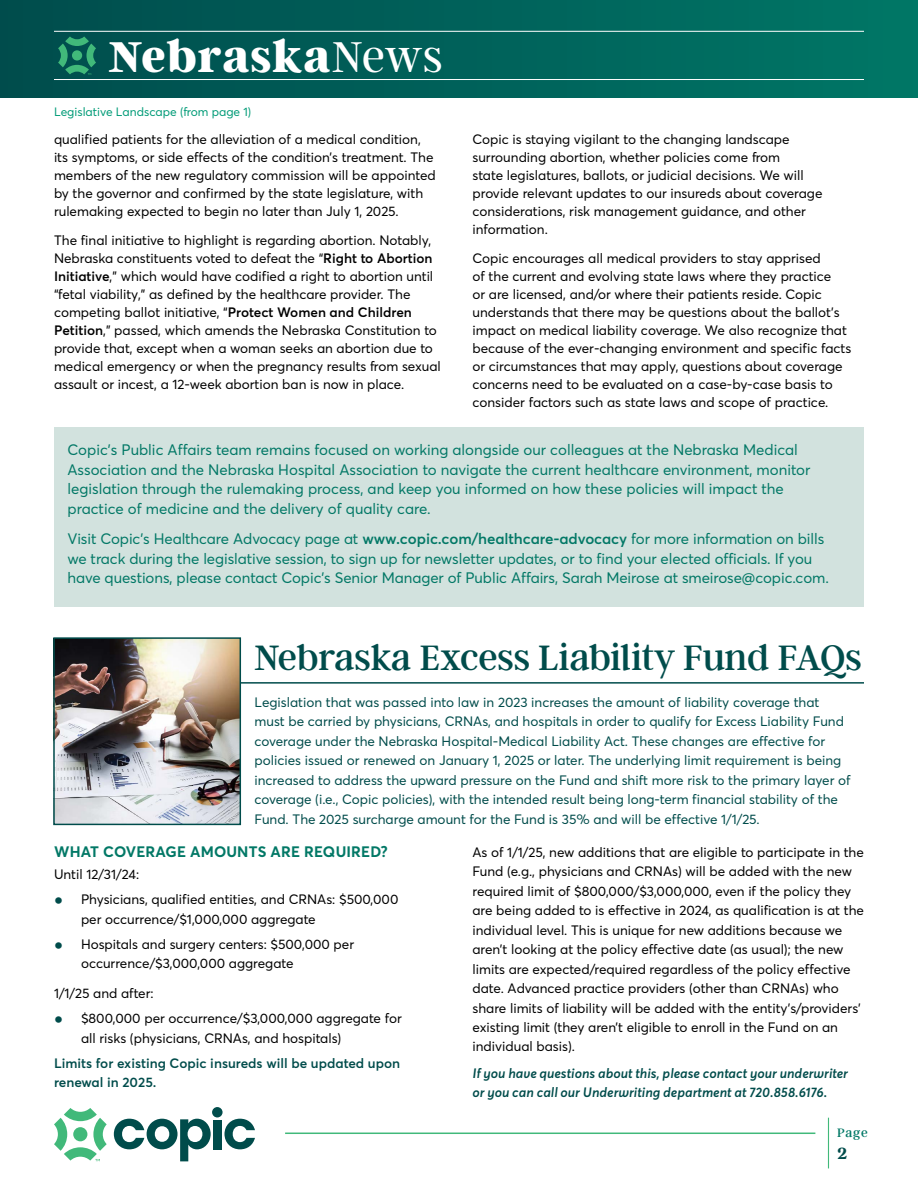
<style>
.page{position:relative;width:918px;height:1188px;background:#fff}
.page>*{position:absolute;margin:0;border:0;box-sizing:border-box;transform-origin:0 0}
.t1{font:800 48px "Argent CF";letter-spacing:.01em;color:#fff}
.t2{font:39px "Argent CF";letter-spacing:-.01em;color:#004c4b}
.t3{font:700 18px "Argent CF";color:#004c4b}
.t4{font:15px/19.5px "Averta";color:#027866}
.t5{font:700 15px "Averta";letter-spacing:.01em;color:#027866}
.t6{font:13.5px/18px "Averta";color:#000}
.t7{font:13.5px/19.5px "Averta";color:#004c4b}
.t8{font:italic 600 13.5px/19.5px "Averta";color:#004c4b}
.t9{font:600 13.5px/19.5px "Averta";color:#004c4b}
.t10{font:13.5px "Argent CF";color:#027866}
.t11{font:12px "Averta";color:#009b77}
.s1{font-weight:300}
.s2{font-weight:600}
.s3{font-family:"Trade Gothic LT Std";font-weight:700;font-size:18px;color:#004c4b}
</style>
<div class="page">
<div style="left:0;top:0;width:918px;height:97px;background:linear-gradient(to right,#014d4d,#017767)"></div>
<hr style="left:54px;top:79px;width:810px;height:1px;background:#fff">
<hr style="left:54px;top:31px;width:810px;height:1px;background:#fff">
<svg style="left:58px;top:36px;width:38px;height:39px"></svg>
<hr style="left:828px;top:1118px;width:1px;height:50px;background:#41b97a">
<svg style="left:114px;top:1119px;width:97px;height:42px"></svg>
<div style="left:213px;top:1121px;width:8px;height:29px;background:#004c4b"></div>
<div style="left:212px;top:1107px;width:11px;height:10px;background:#004c4b;border-radius:50%"></div>
<svg style="left:224px;top:1119px;width:31px;height:30px"></svg>
<svg style="left:54px;top:1108px;width:53px;height:53px"></svg>
<hr style="left:285px;top:1133px;width:530px;height:1px;background:#41b97a">
<div style="left:54px;top:427px;width:810px;height:180px;background:#d2e2de"></div>
<hr style="left:54px;top:682px;width:810px;height:2px;background:#004c4b">
<img style="left:56px;top:640px;width:182px;height:182px">
<div style="left:53px;top:637px;width:188px;height:188px;border:2px solid #004c4b"></div>
<h1 class="t1" style="left:108px;top:31px;width:336px">Nebraska<span class="s1">News</span></h1>
<p class="t11" style="left:54px;top:104px;width:199px">Legislative Landscape (from page 1)</p>
<p class="t6" style="left:54px;top:130px;width:383px">qualified patients for the alleviation of a medical condition, its symptoms, or side effects of the condition’s treatment. The members of the new regulatory commission will be appointed by the governor and confirmed by the state legislature, with rulemaking expected to begin no later than July 1, 2025.</p>
<p class="t6" style="left:54px;top:230px;width:388px">The final initiative to highlight is regarding abortion. Notably, Nebraska constituents voted to defeat the “<span class="s2">Right to Abortion Initiative</span>,” which would have codified a right to abortion until “fetal viability,” as defined by the healthcare provider. The competing ballot initiative, “<span class="s2">Protect Women and Children Petition</span>,” passed, which amends the Nebraska Constitution to provide that, except when a woman seeks an abortion due to medical emergency or when the pregnancy results from sexual assault or incest, a 12-week abortion ban is now in place.</p>
<p class="t6" style="left:472px;top:130px;width:352px">Copic is staying vigilant to the changing landscape surrounding abortion, whether policies come from<br>state legislatures, ballots, or judicial decisions. We will provide relevant updates to our insureds about coverage considerations, risk management guidance, and other information.</p>
<p class="t6" style="left:472px;top:248px;width:380px">Copic encourages all medical providers to stay apprised<br>of the current and evolving state laws where they practice<br>or are licensed, and/or where their patients reside. Copic understands that there may be questions about the ballot’s impact on medical liability coverage. We also recognize that because of the ever-changing environment and specific facts or circumstances that may apply, questions about coverage concerns need to be evaluated on a case-by-case basis to consider factors such as state laws and scope of practice.</p>
<p class="t4" style="left:68px;top:440px;width:744px">Copic’s Public Affairs team remains focused on working alongside our colleagues at the Nebraska Medical Association and the Nebraska Hospital Association to navigate the current healthcare environment, monitor legislation through the rulemaking process, and keep you informed on how these policies will impact the practice of medicine and the delivery of quality care.</p>
<p class="t4" style="left:68px;top:529px;width:763px">Visit Copic’s Healthcare Advocacy page at <span class="s2">www.copic.com/healthcare-advocacy</span> for more information on bills we track during the legislative session, to sign up for newsletter updates, or to find your elected officials. If you have questions, please contact Copic’s Senior Manager of Public Affairs, Sarah Meirose at smeirose@copic.com.</p>
<h2 class="t2" style="left:255px;top:638px;width:609px">Nebraska Excess Liability Fund FAQs</h2>
<p class="t7" style="left:255px;top:692px;width:598px">Legislation that was passed into law in 2023 increases the amount of liability coverage that must be carried by physicians, CRNAs, and hospitals in order to qualify for Excess Liability Fund coverage under the Nebraska Hospital-Medical Liability Act. These changes are effective for policies issued or renewed on January 1, 2025 or later. The underlying limit requirement is being increased to address the upward pressure on the Fund and shift more risk to the primary layer of coverage (i.e., Copic policies), with the intended result being long-term financial stability of the Fund. The 2025 surcharge amount for the Fund is 35% and will be effective 1/1/25.</p>
<p class="t5" style="left:54px;top:841px;width:335px">WHAT COVERAGE AMOUNTS ARE REQUIRED?</p>
<p class="t6" style="left:54px;top:865px;width:87px">Until 12/31/24:</p>
<p class="t6" style="left:81px;top:889px;width:319px;line-height:19.5px;text-indent:-27px"><span class="s3">•</span> Physicians, qualified entities, and CRNAs: $500,000 per occurrence/$1,000,000 aggregate</p>
<p class="t6" style="left:81px;top:934px;width:275px;line-height:19.5px;text-indent:-27px"><span class="s3">•</span> Hospitals and surgery centers: $500,000 per occurrence/$3,000,000 aggregate</p>
<p class="t6" style="left:54px;top:984px;width:101px">1/1/25 and after:</p>
<p class="t6" style="left:81px;top:1008px;width:322px;line-height:19.5px;text-indent:-27px"><span class="s3">•</span> $800,000 per occurrence/$3,000,000 aggregate for all risks (physicians, CRNAs, and hospitals)</p>
<p class="t9" style="left:54px;top:1053px;width:348px">Limits for existing Copic insureds will be updated upon renewal in 2025.</p>
<p class="t6" style="left:472px;top:842px;width:393px;line-height:19.5px">As of 1/1/25, new additions that are eligible to participate in the Fund (e.g., physicians and CRNAs) will be added with the new required limit of $800,000/$3,000,000, even if the policy they are being added to is effective in 2024, as qualification is at the individual level. This is unique for new additions because we aren’t looking at the policy effective date (as usual); the new limits are expected/required regardless of the policy effective date. Advanced practice providers (other than CRNAs) who share limits of liability will be added with the entity’s/providers’ existing limit (they aren’t eligible to enroll in the Fund on an individual basis).</p>
<p class="t8" style="left:472px;top:1063px;width:377px">If you have questions about this, please contact your underwriter or you can call our Underwriting department at 720.858.6176.</p>
<p class="t10" style="left:837px;top:1126px;width:32px">Page</p>
<h3 class="t3" style="left:838px;top:1144px;width:11px">2</h3>
</div>
